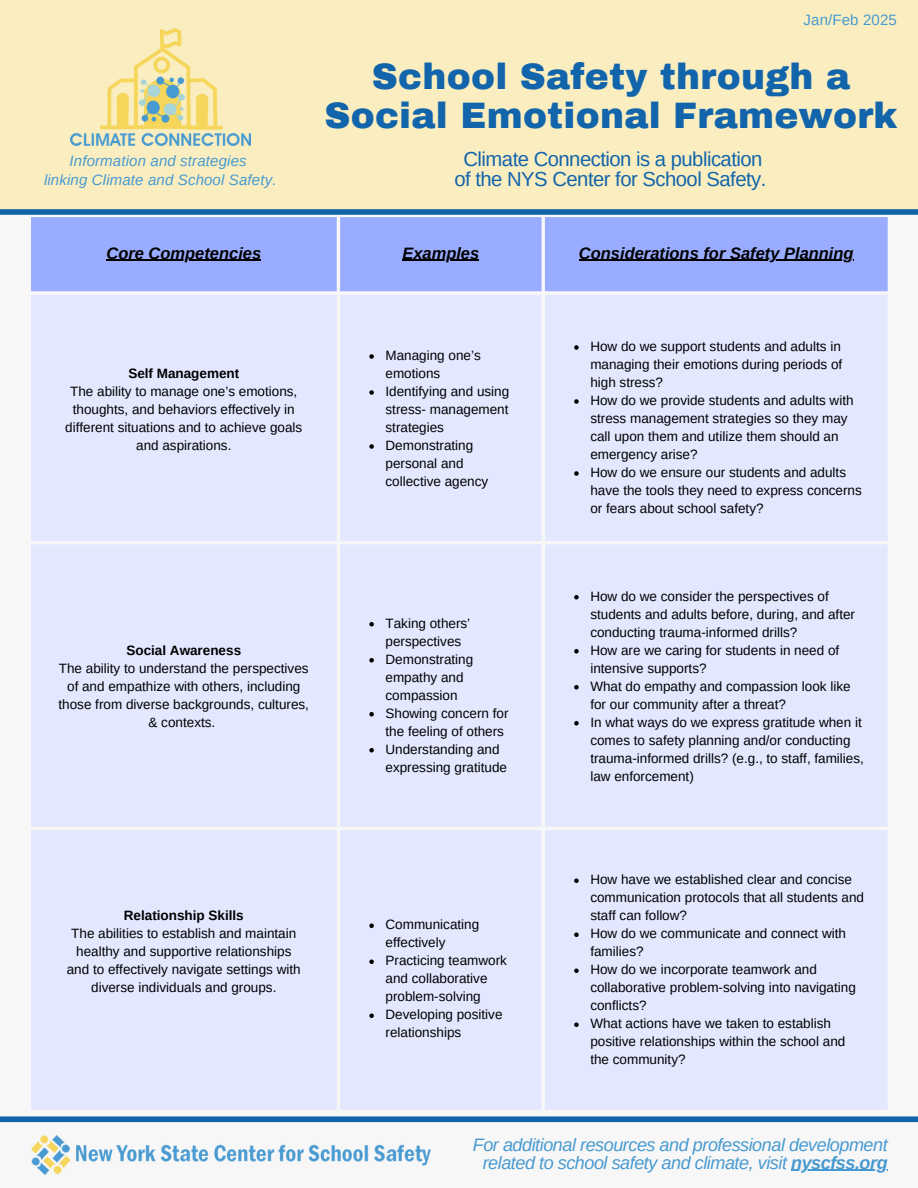
<style>
.page{position:relative;width:918px;height:1188px;background:#f8f7f7}
.page>*{position:absolute;margin:0;border:0;box-sizing:border-box;transform-origin:0 0}
.t1{font:900 36px/39.3px "Archivo";letter-spacing:.01em;color:#1264ab;text-align:center}
.t2{font:20.25px/20.2px "Arimo";letter-spacing:-.025em;color:#1264ab;text-align:center}
.t3{font:italic 18px/18px "Arimo";letter-spacing:-.025em;color:#479ad1;text-align:center}
.t4{font:italic 700 16.5px "Arimo";color:#000}
.t5{font:italic 15px "Arimo";letter-spacing:.01em;color:#479ad1}
.t6{font:15px "Arimo";letter-spacing:.01em;color:#479ad1}
.t7{font:13.5px/18px "Arimo";color:#000}
.t8{font:700 13.5px "Arimo";color:#000}
.s1{font-weight:700}
</style>
<div class="page">
<div style="left:0;top:0;width:918px;height:213px;background:#faeec0"></div>
<div style="left:0;top:209px;width:918px;height:6px;background:#1264ab"></div>
<div style="left:0;top:1116px;width:918px;height:6px;background:#1264ab"></div>
<img style="left:70px;top:28px;width:180px;height:117px">
<img style="left:31px;top:1136px;width:399px;height:39px">
<div style="left:31px;top:217px;width:857px;height:74px;background:#99acff"></div>
<div style="left:31px;top:295px;width:857px;height:815px;background:#e3e8ff"></div>
<hr style="left:106px;top:260px;width:155px;height:1px;background:#000">
<hr style="left:402px;top:260px;width:77px;height:1px;background:#000">
<hr style="left:579px;top:260px;width:275px;height:1px;background:#000">
<svg style="left:369px;top:354px;width:5px;height:5px"></svg>
<svg style="left:369px;top:390px;width:5px;height:5px"></svg>
<svg style="left:369px;top:444px;width:5px;height:5px"></svg>
<svg style="left:574px;top:345px;width:5px;height:5px"></svg>
<svg style="left:574px;top:399px;width:5px;height:5px"></svg>
<svg style="left:574px;top:471px;width:5px;height:5px"></svg>
<svg style="left:369px;top:622px;width:5px;height:5px"></svg>
<svg style="left:369px;top:658px;width:5px;height:5px"></svg>
<svg style="left:369px;top:712px;width:5px;height:5px"></svg>
<svg style="left:369px;top:748px;width:5px;height:5px"></svg>
<svg style="left:574px;top:595px;width:5px;height:5px"></svg>
<svg style="left:574px;top:649px;width:5px;height:5px"></svg>
<svg style="left:574px;top:685px;width:5px;height:5px"></svg>
<svg style="left:574px;top:721px;width:5px;height:5px"></svg>
<svg style="left:369px;top:924px;width:5px;height:4px"></svg>
<svg style="left:369px;top:960px;width:5px;height:4px"></svg>
<svg style="left:369px;top:1014px;width:5px;height:4px"></svg>
<svg style="left:574px;top:879px;width:5px;height:4px"></svg>
<svg style="left:574px;top:933px;width:5px;height:4px"></svg>
<svg style="left:574px;top:969px;width:5px;height:4px"></svg>
<svg style="left:574px;top:1023px;width:5px;height:4px"></svg>
<hr style="left:791px;top:1170px;width:96px;height:1px;background:#479ad1">
<p class="t6" style="left:804px;top:11px;width:95px">Jan/Feb 2025</p>
<p class="t5" style="left:70px;top:152px;width:179px">Information and strategies</p>
<p class="t5" style="left:44px;top:172px;width:234px">linking Climate and School Safety.</p>
<p class="t1" style="left:324px;top:57px;width:575px">School Safety through a<br>Social Emotional Framework</p>
<p class="t2" style="left:454px;top:149px;width:314px">Climate Connection is a publication of the NYS Center for School Safety.</p>
<p class="t4" style="left:106px;top:244px;width:156px">Core Competencies</p>
<p class="t4" style="left:402px;top:244px;width:78px">Examples</p>
<h1 class="t4" style="left:579px;top:244px;width:276px">Considerations for Safety Planning</h1>
<h2 class="t8" style="left:128px;top:366px;width:112px">Self Management</h2>
<p class="t7" style="left:65px;top:382px;width:238px;text-align:center">The ability to manage one’s emotions, thoughts, and behaviors effectively in different situations and to achieve goals and aspirations.</p>
<p class="t8" style="left:126px;top:642px;width:116px">Social Awareness</p>
<p class="t7" style="left:59px;top:659px;width:252px;text-align:center">The ability to understand the perspectives of and empathize with others, including those from diverse backgrounds, cultures, &amp; contexts.</p>
<p class="t8" style="left:124px;top:908px;width:121px">Relationship Skills</p>
<p class="t7" style="left:71px;top:924px;width:226px">The abilities to establish and maintain</p>
<p class="t7" style="left:76px;top:942px;width:217px">healthy and supportive relationships</p>
<p class="t7" style="left:67px;top:960px;width:235px">and to effectively navigate settings with</p>
<p class="t7" style="left:91px;top:978px;width:187px">diverse individuals and groups.</p>
<p class="t7" style="left:386px;top:346px;width:97px">Managing one’s emotions</p>
<p class="t7" style="left:386px;top:382px;width:125px;text-align:justify">Identifying and using stress- management strategies</p>
<p class="t7" style="left:386px;top:436px;width:104px">Demonstrating personal and collective agency</p>
<p class="t7" style="left:386px;top:614px;width:86px">Taking others’ perspectives</p>
<p class="t7" style="left:386px;top:650px;width:89px">Demonstrating empathy and compassion</p>
<p class="t7" style="left:386px;top:704px;width:124px">Showing concern for the feeling of others</p>
<p class="t7" style="left:386px;top:740px;width:123px">Understanding and expressing gratitude</p>
<p class="t7" style="left:386px;top:915px;width:95px">Communicating effectively</p>
<p class="t7" style="left:386px;top:951px;width:123px">Practicing teamwork and collaborative problem-solving</p>
<p class="t7" style="left:386px;top:1005px;width:119px">Developing positive relationships</p>
<p class="t7" style="left:590px;top:337px;width:254px;text-align:justify">How do we support students and adults in managing their emotions during periods of high stress?</p>
<p class="t7" style="left:590px;top:391px;width:265px">How do we provide students and adults with stress management strategies so they may call upon them and utilize them should an emergency arise?</p>
<p class="t7" style="left:590px;top:463px;width:273px">How do we ensure our students and adults have the tools they need to express concerns or fears about school safety?</p>
<p class="t7" style="left:590px;top:587px;width:266px">How do we consider the perspectives of students and adults before, during, and after conducting trauma-informed drills?</p>
<p class="t7" style="left:590px;top:641px;width:250px">How are we caring for students in need of intensive supports?</p>
<p class="t7" style="left:590px;top:677px;width:262px">What do empathy and compassion look like for our community after a threat?</p>
<p class="t7" style="left:590px;top:713px;width:275px">In what ways do we express gratitude when it comes to safety planning and/or conducting trauma-informed drills? (e.g., to staff, families, law enforcement)</p>
<p class="t7" style="left:590px;top:870px;width:275px">How have we established clear and concise communication protocols that all students and staff can follow?</p>
<p class="t7" style="left:590px;top:924px;width:257px">How do we communicate and connect with families?</p>
<p class="t7" style="left:590px;top:960px;width:267px">How do we incorporate teamwork and collaborative problem-solving into navigating conflicts?</p>
<p class="t7" style="left:590px;top:1014px;width:256px">What actions have we taken to establish positive relationships within the school and the community?</p>
<p class="t3" style="left:473px;top:1135px;width:416px">For additional resources and professional development related to school safety and climate, visit <span class="s1">nyscfss.org</span></p>
</div>
